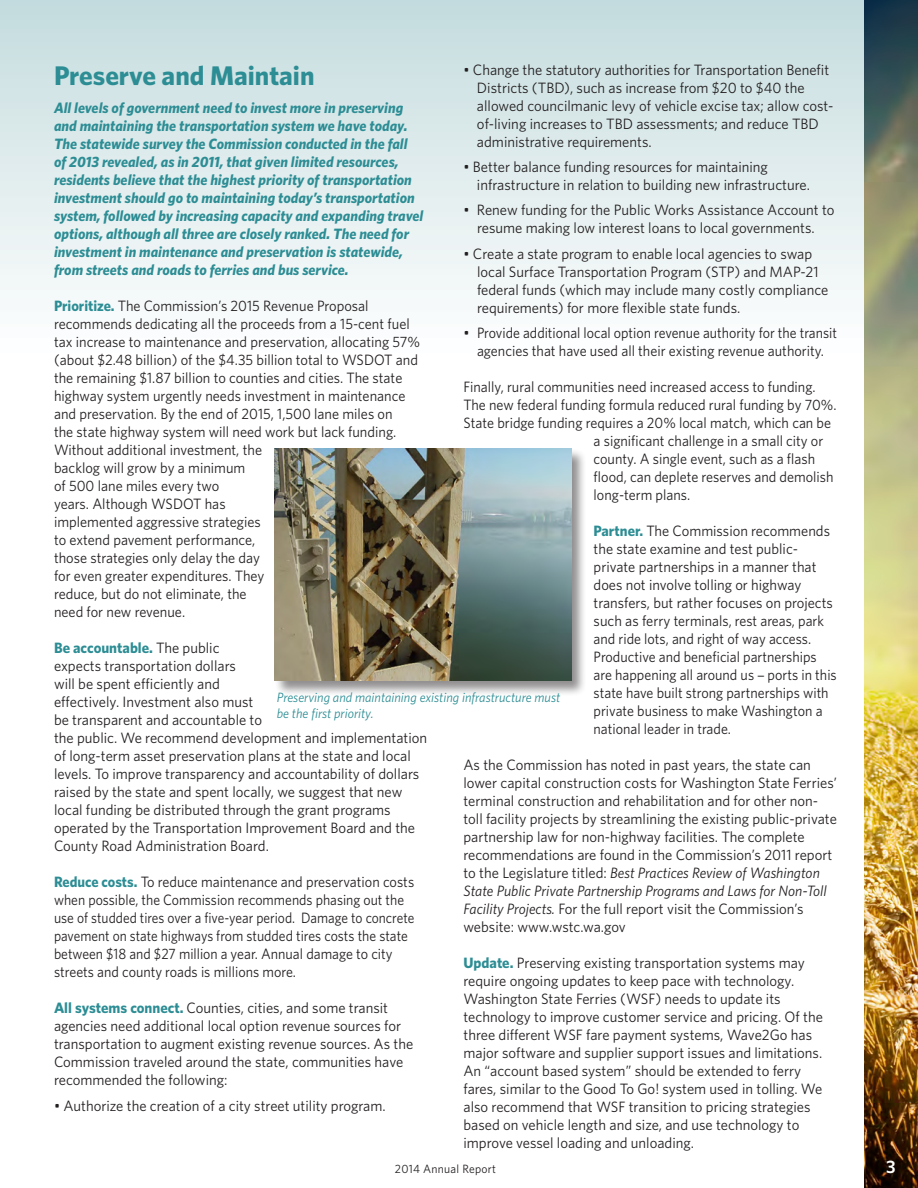
<style>
.page{position:relative;width:918px;height:1188px;background:#fff}
.page>*{position:absolute;margin:0;border:0;box-sizing:border-box;transform-origin:0 0}
.Sub-Sub_Head{font:700 27px "Whitney";color:#2c8d94}
.Sub-Sub_Head-2{font:600 18px "Whitney";color:#fff}
.Sub-Sub_Head-3{font:15px/18px "Whitney";color:#231f20}
.Sub-Sub_Head-4{font:15px/18px "Whitney";color:#231f20;scale:.96 1}
.Sub-Sub_Head-5{font:15px/18px "Whitney";color:#231f20;scale:.95 1}
.Sub-Sub_Head-6{font:italic 700 15px/18px "Whitney";color:#2c8d94}
.Sub-Sub_Head-7{font:italic 13.5px/16.2px "Whitney";color:#2c8d94}
.Sub-Sub_Head-8{font:12px "Whitney";letter-spacing:.02em;color:#231f20}
.s1{font-weight:700;color:#2c8d94}
.s2{font-family:"Myriad MM 400 600"}
.s3{font-style:italic}
</style>
<div class="page">
<div style="left:0;top:0;width:918px;height:378px;background:linear-gradient(to bottom,#c4dcde,#fff)"></div>
<img style="left:864px;top:0;width:54px;height:1188px">
<div style="left:274px;top:448px;width:313px;height:249px;background:#231f20;opacity:.5"></div>
<img style="left:274px;top:449px;width:297px;height:232px">
<p class="Sub-Sub_Head-3" style="left:477px;top:61px;width:358px;text-indent:-13px">• Change the statutory authorities for Transportation Benefit Districts (TBD), such as increase from $20 to $40 the allowed councilmanic levy of vehicle excise tax; allow cost&shy;of-living increases to TBD assessments; and reduce TBD administrative requirements.</p>
<p class="Sub-Sub_Head-3" style="left:477px;top:158px;width:334px;text-indent:-13px">• Better balance funding resources for maintaining infrastructure in relation to building new infrastructure.</p>
<p class="Sub-Sub_Head-3" style="left:464px;top:201px;width:373px;text-align:center">• Renew funding for the Public Works Assistance Account to resume making low interest loans to local governments.</p>
<p class="Sub-Sub_Head-3" style="left:477px;top:244px;width:353px;text-indent:-13px">• Create a state program to enable local agencies to swap local Surface Transportation Program (STP) and MAP-21 federal funds (which may include many costly compliance requirements) for more flexible state funds.</p>
<p class="Sub-Sub_Head-3" style="left:464px;top:323px;width:375px;text-align:center">• Provide additional local option revenue authority for the transit agencies that have used all their existing revenue authority.</p>
<p class="Sub-Sub_Head-5" style="left:464px;top:377px;width:372px">Finally, rural communities need increased access to funding.</p>
<p class="Sub-Sub_Head-5" style="left:464px;top:395px;width:394px">The new federal funding formula reduced rural funding by 70%.</p>
<p class="Sub-Sub_Head-5" style="left:464px;top:413px;width:389px">State bridge funding requires a 20% local match, which can be</p>
<p class="Sub-Sub_Head-5" style="left:594px;top:431px;width:243px">a significant challenge in a small city or</p>
<p class="Sub-Sub_Head-5" style="left:594px;top:449px;width:235px">county. A single event, such as a flash</p>
<p class="Sub-Sub_Head-5" style="left:594px;top:467px;width:254px">flood, can deplete reserves and demolish</p>
<p class="Sub-Sub_Head-5" style="left:594px;top:485px;width:103px">long-term plans.</p>
<p class="Sub-Sub_Head-3" style="left:594px;top:521px;width:245px"><span class="s1">Partner.</span> The Commission recommends the state examine and test public&shy;private partnerships in a manner that does not involve tolling or highway transfers, but rather focuses on projects such as ferry terminals, rest areas, park and ride lots, and right of way access.<br>Productive and beneficial partnerships are happening all around us <span class="s2">–</span> ports in this state have built strong partnerships with private business to make Washington a national leader in trade.</p>
<p class="Sub-Sub_Head-3" style="left:463px;top:755px;width:375px">As the Commission has noted in past years, the state can lower capital construction costs for Washington State Ferries’ terminal construction and rehabilitation and for other non&shy;toll facility projects by streamlining the existing public-private partnership law for non-highway facilities. The complete recommendations are found in the Commission’s 2011 report to the Legislature titled: <span class="s3">Best Practices Review of Washington State Public Private Partnership Programs and Laws for Non-Toll Facility Projects.</span> For the full report visit the Commission’s website: www.wstc.wa.gov</p>
<p class="Sub-Sub_Head-3" style="left:463px;top:953px;width:361px"><span class="s1">Update.</span> Preserving existing transportation systems may require ongoing updates to keep pace with technology.<br>Washington State Ferries (WSF) needs to update its technology to improve customer service and pricing. Of the three different WSF fare payment systems, Wave2Go has major software and supplier support issues and limitations.<br>An “account based system” should be extended to ferry fares, similar to the Good To Go! system used in tolling. We also recommend that WSF transition to pricing strategies based on vehicle length and size, and use technology to improve vessel loading and unloading.</p>
<p class="Sub-Sub_Head" style="left:54px;top:59px;width:262px">Preserve and Maintain</p>
<p class="Sub-Sub_Head-6" style="left:54px;top:99px;width:371px">All levels of government need to invest more in preserving and maintaining the transportation system we have today.<br>The statewide survey the Commission conducted in the fall of 2013 revealed, as in 2011, that given limited resources, residents believe that the highest priority of transportation investment should go to maintaining today’s transportation system, followed by increasing capacity and expanding travel options, although all three are closely ranked. The need for investment in maintenance and preservation is statewide, from streets and roads to ferries and bus service.</p>
<p class="Sub-Sub_Head-4" style="left:54px;top:297px;width:383px"><span class="s1">Prioritize.</span> The Commission’s 2015 Revenue Proposal recommends dedicating all the proceeds from a 15-cent fuel tax increase to maintenance and preservation, allocating 57% (about $2.48 billion) of the $4.35 billion total to WSDOT and the remaining $1.87 billion to counties and cities. The state highway system urgently needs investment in maintenance and preservation. By the end of 2015, 1,500 lane miles on<br>the state highway system will need work but lack funding.<br>Without additional investment, the<br>backlog will grow by a minimum<br>of 500 lane miles every two<br>years. Although WSDOT has<br>implemented aggressive strategies<br>to extend pavement performance,<br>those strategies only delay the day<br>for even greater expenditures. They<br>reduce, but do not eliminate, the<br>need for new revenue.</p>
<p class="Sub-Sub_Head-3" style="left:54px;top:639px;width:375px"><span class="s1">Be accountable.</span> The public<br>expects transportation dollars<br>will be spent efficiently and<br>effectively. Investment also must<br>be transparent and accountable to<br>the public. We recommend development and implementation of long-term asset preservation plans at the state and local levels. To improve transparency and accountability of dollars raised by the state and spent locally, we suggest that new local funding be distributed through the grant programs operated by the Transportation Improvement Board and the County Road Administration Board.</p>
<p class="Sub-Sub_Head-5" style="left:54px;top:873px;width:381px"><span class="s1">Reduce costs.</span> To reduce maintenance and preservation costs when possible, the Commission recommends phasing out the use of studded tires over a five-year period. Damage to concrete pavement on state highways from studded tires costs the state between $18 and $27 million a year. Annual damage to city streets and county roads is millions more.</p>
<p class="Sub-Sub_Head-3" style="left:54px;top:999px;width:361px"><span class="s1">All systems connect.</span> Counties, cities, and some transit agencies need additional local option revenue sources for transportation to augment existing revenue sources. As the Commission traveled around the state, communities have recommended the following:</p>
<p class="Sub-Sub_Head-3" style="left:54px;top:1096px;width:333px">• Authorize the creation of a city street utility program.</p>
<p class="Sub-Sub_Head-7" style="left:277px;top:689px;width:285px">Preserving and maintaining existing infrastructure must be the first priority.</p>
<p class="Sub-Sub_Head-8" style="left:395px;top:1162px;width:103px">2014 Annual Report</p>
<p class="Sub-Sub_Head-2" style="left:886px;top:1155px;width:11px">3</p>
</div>
